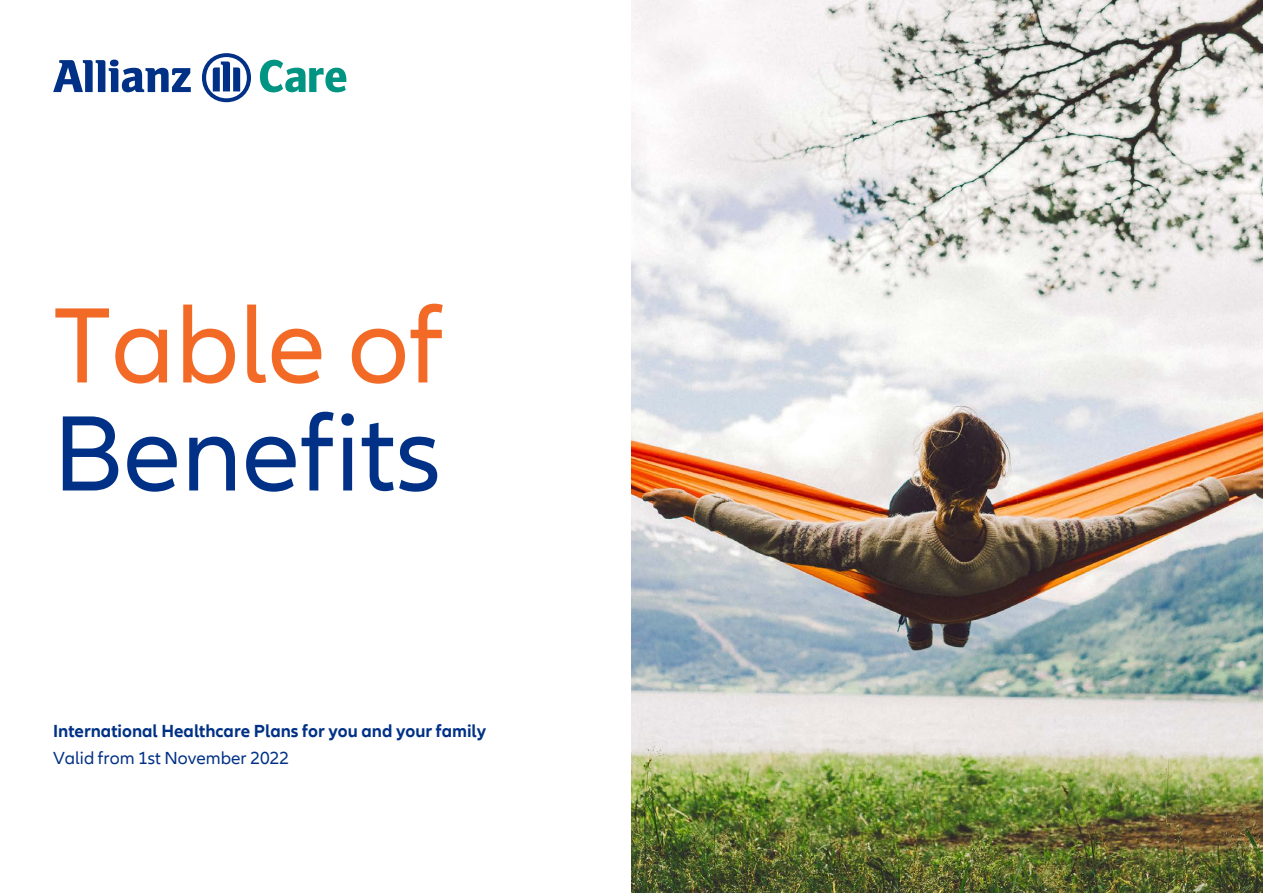
<style>
.page{position:relative;width:1263px;height:893px;background:#fff}
.page>*{position:absolute;margin:0;border:0;box-sizing:border-box;transform-origin:0 0}
.Headline__Type_4__1{font:111px/108px "Allianz Neo";color:#003186}
.Product_name__Type_8{font:700 18px "Allianz Neo";color:#003186}
.Subhead__Type_8__1{font:18px "Allianz Neo";color:#003186}
.s1{color:#f36a27}
</style>
<div class="page">
<img style="left:631px;top:0;width:632px;height:893px">
<svg style="left:53px;top:60px;width:138px;height:32px"></svg>
<svg style="left:202px;top:53px;width:49px;height:49px"></svg>
<svg style="left:260px;top:60px;width:86px;height:32px"></svg>
<p class="Headline__Type_4__1" style="left:53px;top:294px;width:392px"><span class="s1">Table of<br></span>Benefits</p>
<p class="Product_name__Type_8" style="left:53px;top:720px;width:434px">International Healthcare Plans for you and your family</p>
<p class="Subhead__Type_8__1" style="left:53px;top:747px;width:237px">Valid from 1st November 2022</p>
</div>
